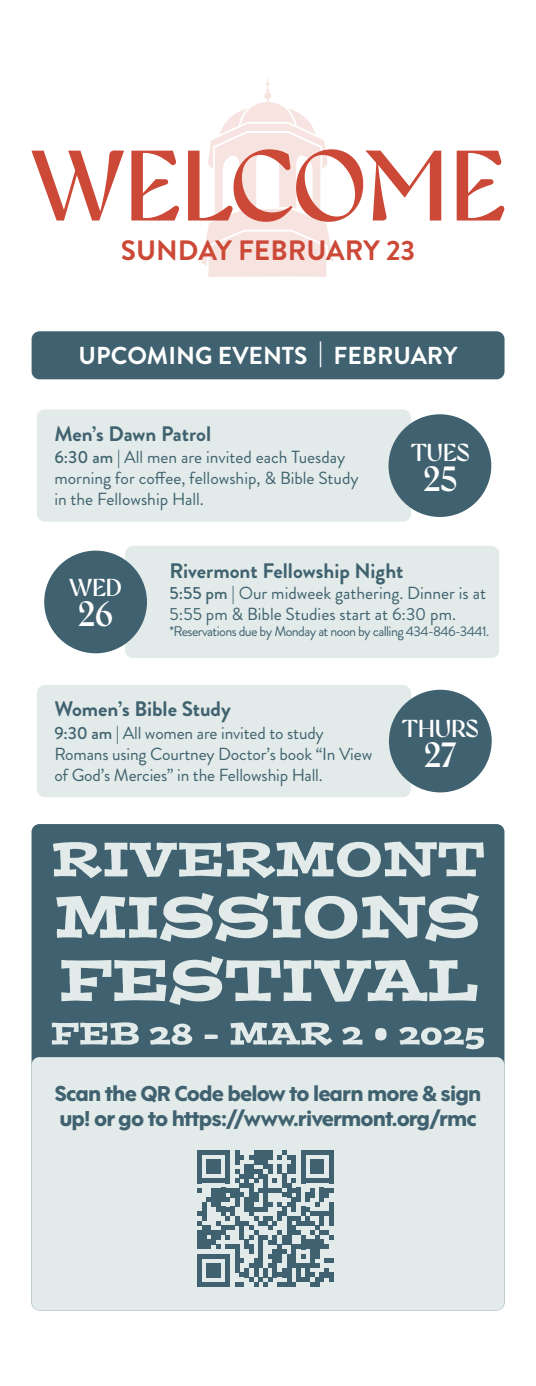
<style>
.page{position:relative;width:536px;height:1386px;background:#fff}
.page>*{position:absolute;margin:0;border:0;box-sizing:border-box;transform-origin:0 0}
.t1{font:300 35px "Gyst Variable Roman";color:#fff}
.t2{font:700 28px "Brandon Grotesque";color:#cc4837}
.t3{font:700 24.5px "Brandon Grotesque";color:#fff}
.t4{font:300 24.5px "Gyst Variable Roman";color:#fff}
.t5{font:21px/25.2px "Gravita GEO";letter-spacing:-.04em;color:#406270}
.t6{font:700 21px "Brandon Grotesque";color:#406270}
.t7{font:17.5px/21px "Brandon Grotesque";color:#406270}
.t8{font:14px "Brandon Grotesque";letter-spacing:-.04em;color:#406270}
.s1{font-weight:500}
</style>
<div class="page">
<div style="left:31px;top:824px;width:473px;height:486px;background:#406270;border-radius:8px"></div>
<div style="left:32px;top:1057px;width:472px;height:253px;background:#e2ebe9;border-radius:8px"></div>
<div style="left:32px;top:331px;width:472px;height:48px;background:#406270;border-radius:8px"></div>
<div style="left:37px;top:685px;width:374px;height:112px;background:#e2ebe9;border-radius:8px"></div>
<div style="left:37px;top:410px;width:374px;height:112px;background:#e2ebe9;border-radius:8px"></div>
<div style="left:125px;top:546px;width:374px;height:112px;background:#e2ebe9;border-radius:8px"></div>
<div style="left:388px;top:414px;width:103px;height:103px;background:#406270;border-radius:50%"></div>
<div style="left:44px;top:551px;width:103px;height:102px;background:#406270;border-radius:50%"></div>
<div style="left:389px;top:690px;width:102px;height:102px;background:#406270;border-radius:50%"></div>
<svg style="left:201px;top:77px;width:132px;height:200px"></svg>
<svg style="left:31px;top:149px;width:473px;height:73px"></svg>
<svg style="left:61px;top:956px;width:417px;height:49px"></svg>
<svg style="left:56px;top:893px;width:423px;height:49px"></svg>
<svg style="left:53px;top:841px;width:431px;height:37px"></svg>
<svg style="left:52px;top:1022px;width:87px;height:23px"></svg>
<svg style="left:149px;top:1023px;width:43px;height:22px"></svg>
<svg style="left:399px;top:1026px;width:85px;height:24px"></svg>
<svg style="left:375px;top:1028px;width:12px;height:13px"></svg>
<svg style="left:204px;top:1035px;width:14px;height:4px"></svg>
<svg style="left:230px;top:1022px;width:102px;height:24px"></svg>
<svg style="left:342px;top:1026px;width:21px;height:19px"></svg>
<svg style="left:197px;top:1150px;width:136px;height:137px"></svg>
<p class="t2" style="left:121px;top:230px;width:295px">SUNDAY FEBRUARY 23</p>
<p class="t3" style="left:78px;top:338px;width:380px">UPCOMING EVENTS | FEBRUARY</p>
<p class="t6" style="left:54px;top:419px;width:158px">Men’s Dawn Patrol</p>
<p class="t7" style="left:54px;top:447px;width:305px"><span class="s1">6:30 am |</span> All men are invited each Tuesday morning for coffee, fellowship, &amp; Bible Study in the Fellowship Hall.</p>
<p class="t4" style="left:411px;top:439px;width:60px">TUES</p>
<p class="t1" style="left:423px;top:460px;width:35px">25</p>
<p class="t4" style="left:69px;top:574px;width:54px">WED</p>
<p class="t1" style="left:78px;top:594px;width:36px">26</p>
<p class="t6" style="left:169px;top:556px;width:235px">Rivermont Fellowship Night</p>
<p class="t7" style="left:169px;top:582px;width:318px"><span class="s1">5:55 pm</span> | Our midweek gathering. Dinner is at<br>5:55 pm &amp; Bible Studies start at 6:30 pm.</p>
<p class="t8" style="left:169px;top:622px;width:321px">*Reservations due by Monday at noon by calling 434-846-3441.</p>
<p class="t6" style="left:54px;top:694px;width:178px">Women’s Bible Study</p>
<p class="t7" style="left:54px;top:723px;width:319px"><span class="s1">9:30 am</span> | All women are invited to study<br>Romans using Courtney Doctor’s book “In View of God’s Mercies” in the Fellowship Hall.</p>
<p class="t4" style="left:402px;top:715px;width:78px">THURS</p>
<p class="t1" style="left:424px;top:735px;width:34px">27</p>
<p class="t5" style="left:55px;top:1079px;width:428px">Scan the QR Code below to learn more &amp; sign up! or go to https://www.rivermont.org/rmc</p>
</div>
